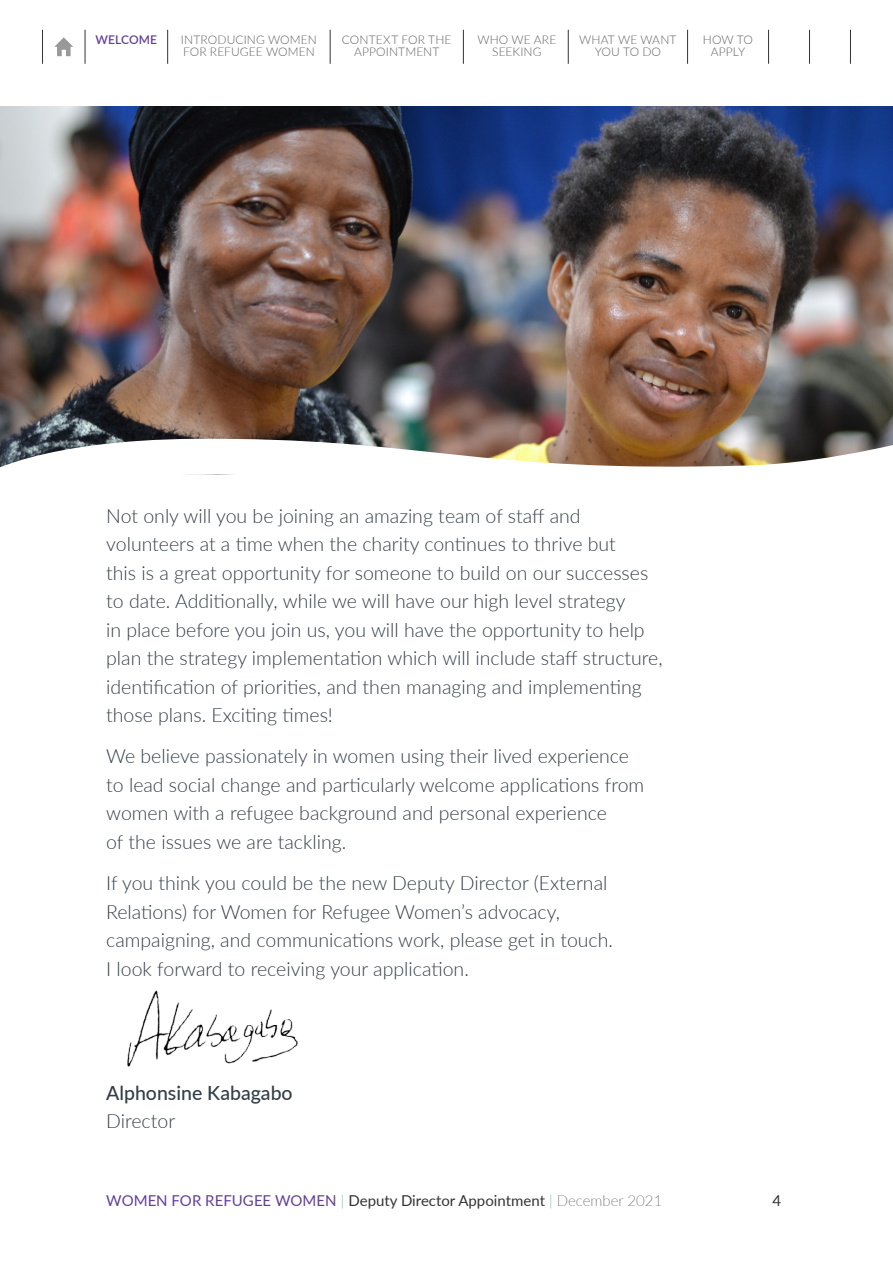
<style>
.page{position:relative;width:893px;height:1263px;background:#fff}
.page>*{position:absolute;margin:0;border:0;box-sizing:border-box;transform-origin:0 0}
.t1{font:300 19.5px/28.5px "Lato";color:#333f48}
.t2{font:500 19.5px "Lato";color:#333f48}
.t3{font:15px "Lato";color:#333}
.t4{font:300 12px/12px "Lato";letter-spacing:.01em;color:#636363;text-align:center}
.t5{font:600 12px "Lato";letter-spacing:.005em;color:#623f99}
.s1{color:#623f99}
.s2{font-weight:100;color:#189c55}
.s3{font-weight:100}
</style>
<div class="page">
<hr style="left:85px;top:30px;width:1px;height:34px;background:#333">
<hr style="left:42px;top:30px;width:1px;height:34px;background:#333">
<hr style="left:809px;top:30px;width:1px;height:34px;background:#333">
<hr style="left:850px;top:30px;width:1px;height:34px;background:#333">
<hr style="left:167px;top:30px;width:1px;height:34px;background:#333">
<hr style="left:330px;top:30px;width:1px;height:34px;background:#333">
<hr style="left:463px;top:30px;width:1px;height:34px;background:#333">
<hr style="left:568px;top:30px;width:1px;height:34px;background:#333">
<hr style="left:687px;top:30px;width:1px;height:34px;background:#333">
<hr style="left:768px;top:30px;width:1px;height:34px;background:#333">
<svg style="left:54px;top:37px;width:19px;height:19px"></svg>
<img style="left:0;top:106px;width:893px;height:312px">
<img style="left:0;top:418px;width:893px;height:57px">
<img style="left:127px;top:990px;width:171px;height:77px">
<p class="t5" style="left:96px;top:31px;width:63px">WELCOME</p>
<p class="t4" style="left:181px;top:33px;width:137px;text-align:left">INTRODUCING WOMEN<br>FOR REFUGEE WOMEN</p>
<p class="t4" style="left:342px;top:33px;width:111px">CONTEXT FOR THE<br>APPOINTMENT</p>
<p class="t4" style="left:703px;top:33px;width:52px">HOW TO<br>APPLY</p>
<p class="t4" style="left:477px;top:33px;width:80px">WHO WE ARE<br>SEEKING</p>
<p class="t4" style="left:579px;top:33px;width:99px">WHAT WE WANT<br>YOU TO DO</p>
<p class="t1" style="left:106px;top:501px;width:558px">Not only will you be joining an amazing team of staff and volunteers at a time when the charity continues to thrive but<br>this is a great opportunity for someone to build on our successes to date. Additionally, while we will have our high level strategy<br>in place before you join us, you will have the opportunity to help plan the strategy implementation which will include staff structure, identification of priorities, and then managing and implementing those plans. Exciting times!</p>
<p class="t1" style="left:106px;top:741px;width:540px">We believe passionately in women using their lived experience to lead social change and particularly welcome applications from women with a refugee background and personal experience<br>of the issues we are tackling.</p>
<p class="t1" style="left:106px;top:868px;width:508px">If you think you could be the new Deputy Director (External Relations) for Women for Refugee Women’s advocacy, campaigning, and communications work, please get in touch.<br>I look forward to receiving your application.</p>
<p class="t2" style="left:106px;top:1078px;width:188px">Alphonsine Kabagabo</p>
<p class="t1" style="left:106px;top:1106px;width:71px">Director</p>
<p class="t3" style="left:106px;top:1190px;width:558px"><span class="s1">WOMEN FOR REFUGEE WOMEN</span> <span class="s2">|</span> Deputy Director Appointment <span class="s2">|</span> <span class="s3">December 2021</span></p>
<p class="t3" style="left:772px;top:1190px;width:10px">4</p>
</div>
